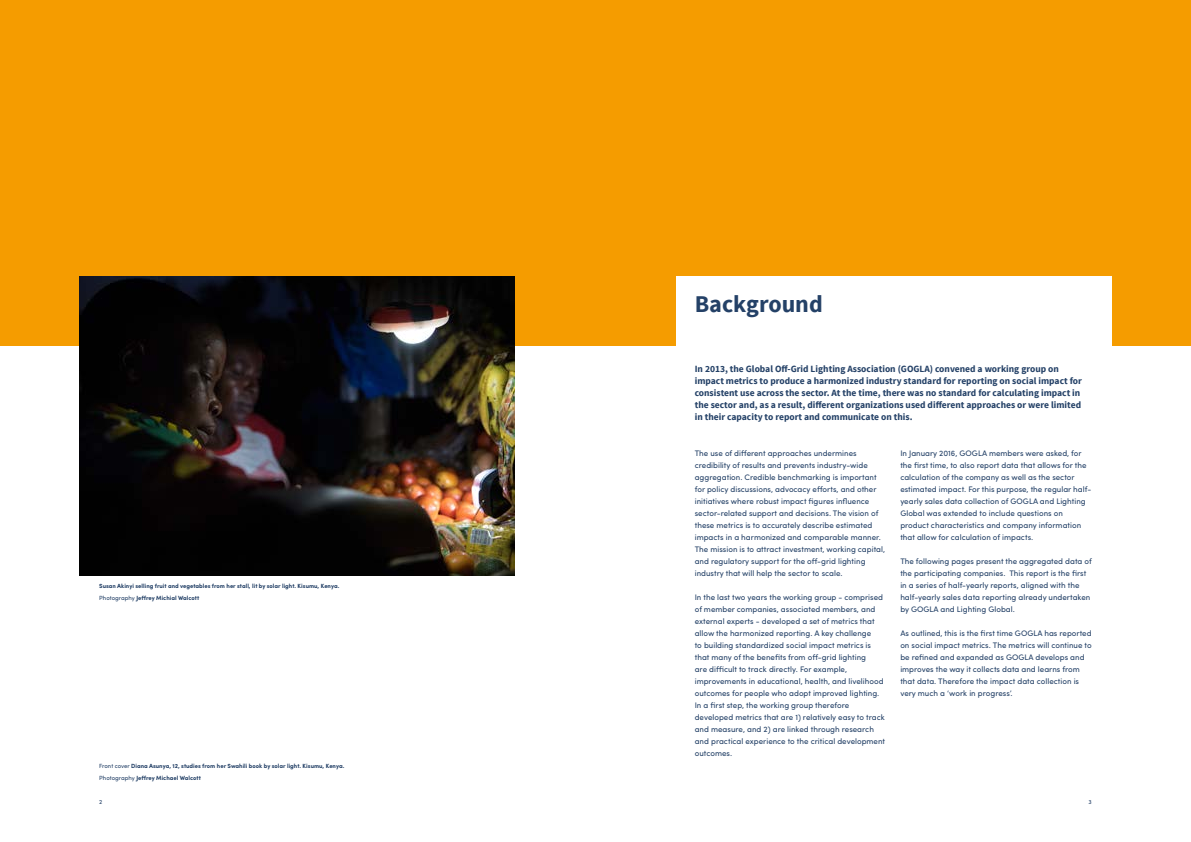
<style>
.page{position:relative;width:1191px;height:842px;background:#fff}
.page>*{position:absolute;margin:0;border:0;box-sizing:border-box;transform-origin:0 0}
.t1{font:700 24px "Source Sans Pro";color:#244167}
.Text_intro{font:700 9.5px/12px "Source Sans Pro";color:#244167}
.Text{font:8px/12px "Sofia Pro";color:#244167}
.Text-2{font:700 6px "Sofia Pro";color:#244167}
.Text-3{font:6px "Sofia Pro";color:#244167}
.s1{font-weight:400}
</style>
<div class="page">
<div style="left:0;top:0;width:1191px;height:345px;background:#f59c00"></div>
<div style="left:676px;top:276px;width:435px;height:288px;background:#fff"></div>
<img style="left:79px;top:276px;width:435px;height:299px">
<p class="t1" style="left:694px;top:289px;width:130px">Background</p>
<p class="Text-2" style="left:99px;top:581px;width:242px">Susan Akinyi selling fruit and vegetables from her stall, lit by solar light. Kisumu, Kenya.</p>
<p class="Text-2" style="left:99px;top:593px;width:101px"><span class="s1">Photography</span> Jeffrey Michial Walcott</p>
<p class="Text-2" style="left:99px;top:761px;width:247px"><span class="s1">Front cover</span> Diana Asunya, 12, studies from her Swahili book by solar light. Kisumu, Kenya.</p>
<p class="Text-2" style="left:99px;top:773px;width:103px"><span class="s1">Photography</span> Jeffrey Michael Walcott</p>
<p class="Text_intro" style="left:694px;top:363px;width:389px">In 2013, the Global Off-Grid Lighting Association (GOGLA) convened a working group on impact metrics to produce a harmonized industry standard for reporting on social impact for consistent use across the sector. At the time, there was no standard for calculating impact in the sector and, as a result, different organizations used different approaches or were limited in their capacity to report and communicate on this.</p>
<p class="Text" style="left:694px;top:447px;width:192px">The use of different approaches undermines credibility of results and prevents industry-wide aggregation. Credible benchmarking is important for policy discussions, advocacy efforts, and other initiatives where robust impact figures influence sector-related support and decisions. The vision of these metrics is to accurately describe estimated impacts in a harmonized and comparable manner.<br>The mission is to attract investment, working capital, and regulatory support for the off-grid lighting industry that will help the sector to scale.</p>
<p class="Text" style="left:694px;top:591px;width:192px">In the last two years the working group - comprised of member companies, associated members, and external experts - developed a set of metrics that allow the harmonized reporting. A key challenge<br>to building standardized social impact metrics is that many of the benefits from off-grid lighting<br>are difficult to track directly. For example, improvements in educational, health, and livelihood outcomes for people who adopt improved lighting.<br>In a first step, the working group therefore developed metrics that are 1) relatively easy to track and measure, and 2) are linked through research and practical experience to the critical development outcomes.</p>
<p class="Text" style="left:900px;top:447px;width:192px">In January 2016, GOGLA members were asked, for the first time, to also report data that allows for the calculation of the company as well as the sector estimated impact. For this purpose, the regular half&shy;yearly sales data collection of GOGLA and Lighting Global was extended to include questions on product characteristics and company information that allow for calculation of impacts.</p>
<p class="Text" style="left:900px;top:555px;width:193px">The following pages present the aggregated data of the participating companies. This report is the first in a series of half-yearly reports, aligned with the half-yearly sales data reporting already undertaken by GOGLA and Lighting Global.</p>
<p class="Text" style="left:900px;top:627px;width:193px">As outlined, this is the first time GOGLA has reported on social impact metrics. The metrics will continue to be refined and expanded as GOGLA develops and improves the way it collects data and learns from that data. Therefore the impact data collection is very much a ‘work in progress’.</p>
<p class="Text-3" style="left:99px;top:797px;width:5px">2</p>
<p class="Text-3" style="left:1088px;top:797px;width:5px">3</p>
</div>
